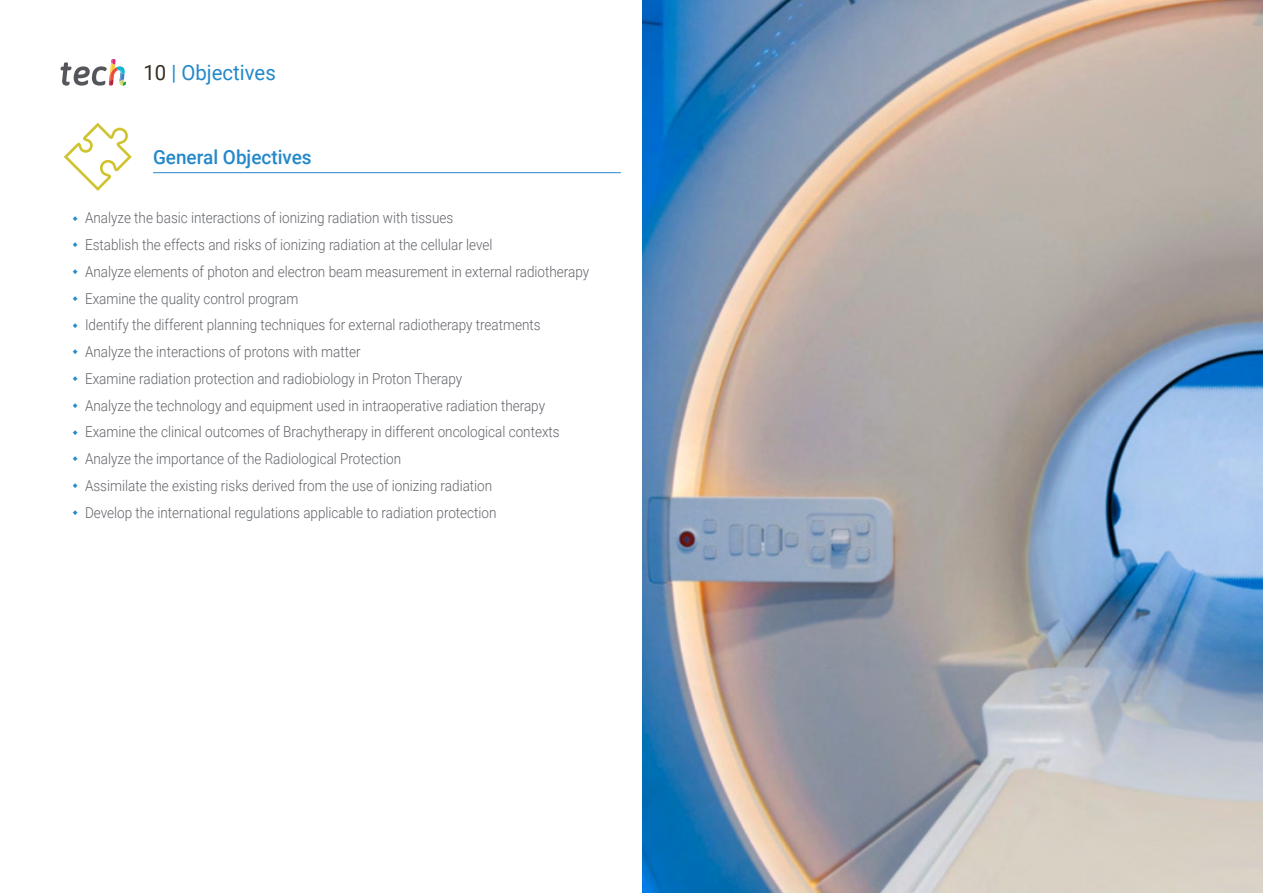
<style>
.page{position:relative;width:1263px;height:893px;background:#fff}
.page>*{position:absolute;margin:0;border:0;box-sizing:border-box;transform-origin:0 0}
.t1{font:21px "Roboto";color:#2488c9}
.t2{font:500 19.5px "Roboto";color:#2488c9}
.t3{font:300 15px/26.7px "Roboto";color:#61646a;scale:.9 1}
.s1{color:#312e20}
</style>
<div class="page">
<hr style="left:153px;top:172px;width:468px;height:1px;background:#2488c9">
<svg style="left:64px;top:123px;width:68px;height:68px"></svg>
<img style="left:642px;top:0;width:621px;height:893px">
<svg style="left:61px;top:59px;width:65px;height:27px"></svg>
<h1 class="t1" style="left:144px;top:57px;width:134px"><span class="s1">10</span> | Objectives</h1>
<h2 class="t2" style="left:153px;top:144px;width:160px">General Objectives</h2>
<p class="t3" style="left:85px;top:204px;width:562px">Analyze the basic interactions of ionizing radiation with tissues<br>Establish the effects and risks of ionizing radiation at the cellular level<br>Analyze elements of photon and electron beam measurement in external radiotherapy Examine the quality control program<br>Identify the different planning techniques for external radiotherapy treatments Analyze the interactions of protons with matter<br>Examine radiation protection and radiobiology in Proton Therapy<br>Analyze the technology and equipment used in intraoperative radiation therapy Examine the clinical outcomes of Brachytherapy in different oncological contexts Analyze the importance of the Radiological Protection<br>Assimilate the existing risks derived from the use of ionizing radiation<br>Develop the international regulations applicable to radiation protection</p>
</div>
